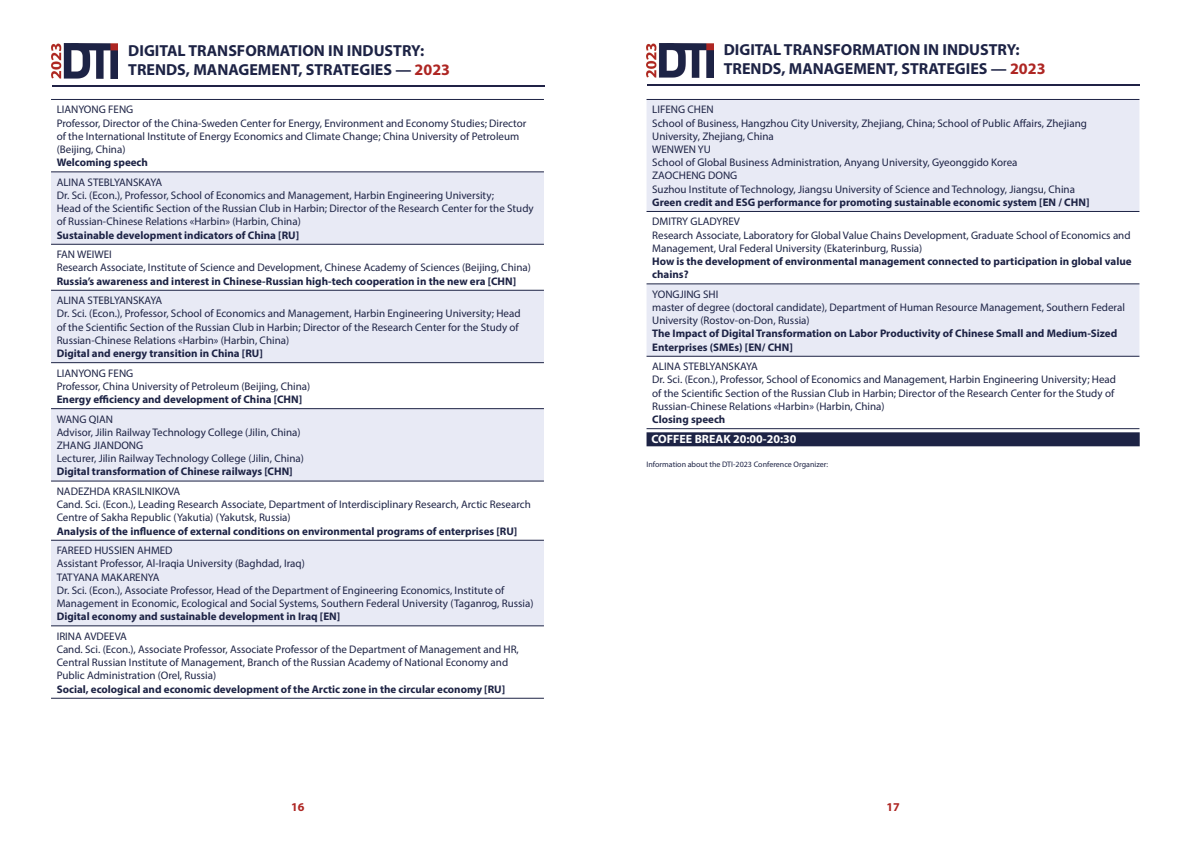
<style>
.page{position:relative;width:1191px;height:842px;background:#fff}
.page>*{position:absolute;margin:0;border:0;box-sizing:border-box;transform-origin:0 0}
.t1{font:700 16px/19.2px "Myriad Pro";color:#1d2345}
.t2{font:700 12px "Myriad Pro";color:#fff}
.t3{font:700 12px "Myriad Pro";color:#ae2623}
.t4{font:11px/13.2px "Myriad Pro";color:#1d2345}
.t5{font:700 11px/13.2px "Myriad Pro";color:#1d2345}
.t6{font:8px "Myriad Pro";color:#1d2345}
.s1{color:#ae2623}
</style>
<div class="page">
<img style="left:51px;top:44px;width:67px;height:34px">
<hr style="left:52px;top:85px;width:492px;height:2px;background:#202246">
<img style="left:646px;top:43px;width:67px;height:34px">
<hr style="left:647px;top:84px;width:493px;height:2px;background:#202246">
<svg style="left:51px;top:173px;width:493px;height:453px;fill:#e8eaf5"></svg>
<hr style="left:51px;top:99px;width:493px;height:1px;background:#1d2345">
<hr style="left:51px;top:172px;width:493px;height:1px;background:#1d2345">
<hr style="left:51px;top:244px;width:493px;height:1px;background:#1d2345">
<hr style="left:51px;top:290px;width:493px;height:1px;background:#1d2345">
<hr style="left:51px;top:362px;width:493px;height:1px;background:#1d2345">
<hr style="left:51px;top:408px;width:493px;height:1px;background:#1d2345">
<hr style="left:51px;top:481px;width:493px;height:1px;background:#1d2345">
<hr style="left:51px;top:540px;width:493px;height:1px;background:#1d2345">
<hr style="left:51px;top:626px;width:493px;height:1px;background:#1d2345">
<hr style="left:51px;top:698px;width:493px;height:1px;background:#1d2345">
<div style="left:646px;top:432px;width:493px;height:14px;background:#1d2345"></div>
<div style="left:646px;top:100px;width:493px;height:111px;background:#e8eaf5"></div>
<div style="left:646px;top:283px;width:493px;height:73px;background:#e8eaf5"></div>
<hr style="left:646px;top:99px;width:493px;height:1px;background:#1d2345">
<hr style="left:646px;top:211px;width:493px;height:1px;background:#1d2345">
<hr style="left:646px;top:284px;width:493px;height:1px;background:#1d2345">
<hr style="left:646px;top:356px;width:493px;height:1px;background:#1d2345">
<hr style="left:646px;top:428px;width:493px;height:1px;background:#1d2345">
<h1 class="t1" style="left:128px;top:40px;width:323px">DIGITAL TRANSFORMATION IN INDUSTRY:<br>TRENDS, MANAGEMENT, STRATEGIES — <span class="s1">2023</span></h1>
<h1 class="t1" style="left:724px;top:40px;width:323px">DIGITAL TRANSFORMATION IN INDUSTRY:<br>TRENDS, MANAGEMENT, STRATEGIES — <span class="s1">2023</span></h1>
<p class="t4" style="left:57px;top:103px;width:471px">LIANYONG FENG<br>Professor, Director of the China-Sweden Center for Energy, Environment and Economy Studies; Director of the International Institute of Energy Economics and Climate Change; China University of Petroleum (Beijing, China)</p>
<p class="t5" style="left:57px;top:156px;width:93px">Welcoming speech</p>
<p class="t4" style="left:57px;top:175px;width:478px">ALINA STEBLYANSKAYA<br>Dr. Sci. (Econ.), Professor, School of Economics and Management, Harbin Engineering University;<br>Head of the Scientific Section of the Russian Club in Harbin; Director of the Research Center for the Study of Russian-Chinese Relations «Harbin» (Harbin, China)</p>
<p class="t5" style="left:57px;top:228px;width:244px">Sustainable development indicators of China [RU]</p>
<p class="t4" style="left:57px;top:248px;width:475px">FAN WEIWEI<br>Research Associate, Institute of Science and Development, Chinese Academy of Sciences (Beijing, China)</p>
<p class="t5" style="left:57px;top:274px;width:461px">Russia’s awareness and interest in Chinese-Russian high-tech cooperation in the new era [CHN]</p>
<p class="t4" style="left:57px;top:294px;width:465px">ALINA STEBLYANSKAYA<br>Dr. Sci. (Econ.), Professor, School of Economics and Management, Harbin Engineering University; Head of the Scientific Section of the Russian Club in Harbin; Director of the Research Center for the Study of Russian-Chinese Relations «Harbin» (Harbin, China)</p>
<p class="t5" style="left:57px;top:346px;width:208px">Digital and energy transition in China [RU]</p>
<p class="t4" style="left:57px;top:366px;width:255px">LIANYONG FENG<br>Professor, China University of Petroleum (Beijing, China)</p>
<p class="t5" style="left:57px;top:392px;width:247px">Energy efficiency and development of China [CHN]</p>
<p class="t4" style="left:57px;top:412px;width:249px">WANG QIAN<br>Advisor, Jilin Railway Technology College (Jilin, China)<br>ZHANG JIANDONG<br>Lecturer, Jilin Railway Technology College (Jilin, China)</p>
<p class="t5" style="left:57px;top:465px;width:237px">Digital transformation of Chinese railways [CHN]</p>
<p class="t4" style="left:57px;top:484px;width:476px">NADEZHDA KRASILNIKOVA<br>Cand. Sci. (Econ.), Leading Research Associate, Department of Interdisciplinary Research, Arctic Research<br>Centre of Sakha Republic (Yakutia) (Yakutsk, Russia)</p>
<p class="t5" style="left:57px;top:524px;width:462px">Analysis of the influence of external conditions on environmental programs of enterprises [RU]</p>
<p class="t4" style="left:57px;top:544px;width:478px">FAREED HUSSIEN AHMED<br>Assistant Professor, Al-Iraqia University (Baghdad, Iraq)<br>TATYANA MAKARENYA<br>Dr. Sci. (Econ.), Associate Professor, Head of the Department of Engineering Economics, Institute of Management in Economic, Ecological and Social Systems, Southern Federal University (Taganrog, Russia)</p>
<p class="t5" style="left:57px;top:609px;width:285px">Digital economy and sustainable development in Iraq [EN]</p>
<p class="t4" style="left:57px;top:629px;width:464px">IRINA AVDEEVA<br>Cand. Sci. (Econ.), Associate Professor, Associate Professor of the Department of Management and HR, Central Russian Institute of Management, Branch of the Russian Academy of National Economy and Public Administration (Orel, Russia)</p>
<p class="t5" style="left:57px;top:682px;width:450px">Social, ecological and economic development of the Arctic zone in the circular economy [RU]</p>
<p class="t4" style="left:652px;top:103px;width:436px">LIFENG CHEN<br>School of Business, Hangzhou City University, Zhejiang, China; School of Public Affairs, Zhejiang University, Zhejiang, China<br>WENWEN YU<br>School of Global Business Administration, Anyang University, Gyeonggido Korea<br>ZAOCHENG DONG<br>Suzhou Institute of Technology, Jiangsu University of Science and Technology, Jiangsu, China</p>
<p class="t5" style="left:652px;top:195px;width:439px">Green credit and ESG performance for promoting sustainable economic system [EN / CHN]</p>
<p class="t4" style="left:652px;top:215px;width:480px">DMITRY GLADYREV<br>Research Associate, Laboratory for Global Value Chains Development, Graduate School of Economics and<br>Management, Ural Federal University (Ekaterinburg, Russia)</p>
<p class="t5" style="left:652px;top:254px;width:481px">How is the development of environmental management connected to participation in global value chains?</p>
<p class="t4" style="left:652px;top:287px;width:474px">YONGJING SHI<br>master of degree (doctoral candidate), Department of Human Resource Management, Southern Federal<br>University (Rostov-on-Don, Russia)</p>
<p class="t5" style="left:652px;top:327px;width:466px">The Impact of Digital Transformation on Labor Productivity of Chinese Small and Medium-Sized<br>Enterprises (SMEs) [EN/ CHN]</p>
<p class="t4" style="left:652px;top:360px;width:465px">ALINA STEBLYANSKAYA<br>Dr. Sci. (Econ.), Professor, School of Economics and Management, Harbin Engineering University; Head of the Scientific Section of the Russian Club in Harbin; Director of the Research Center for the Study of Russian-Chinese Relations «Harbin» (Harbin, China)</p>
<p class="t5" style="left:652px;top:412px;width:75px">Closing speech</p>
<p class="t2" style="left:651px;top:431px;width:147px">COFFEE BREAK 20:00-20:30</p>
<p class="t6" style="left:646px;top:460px;width:183px">Information about the DTI-2023 Conference Organizer:</p>
<p class="t3" style="left:291px;top:799px;width:15px">16</p>
<p class="t3" style="left:886px;top:799px;width:15px">17</p>
</div>
